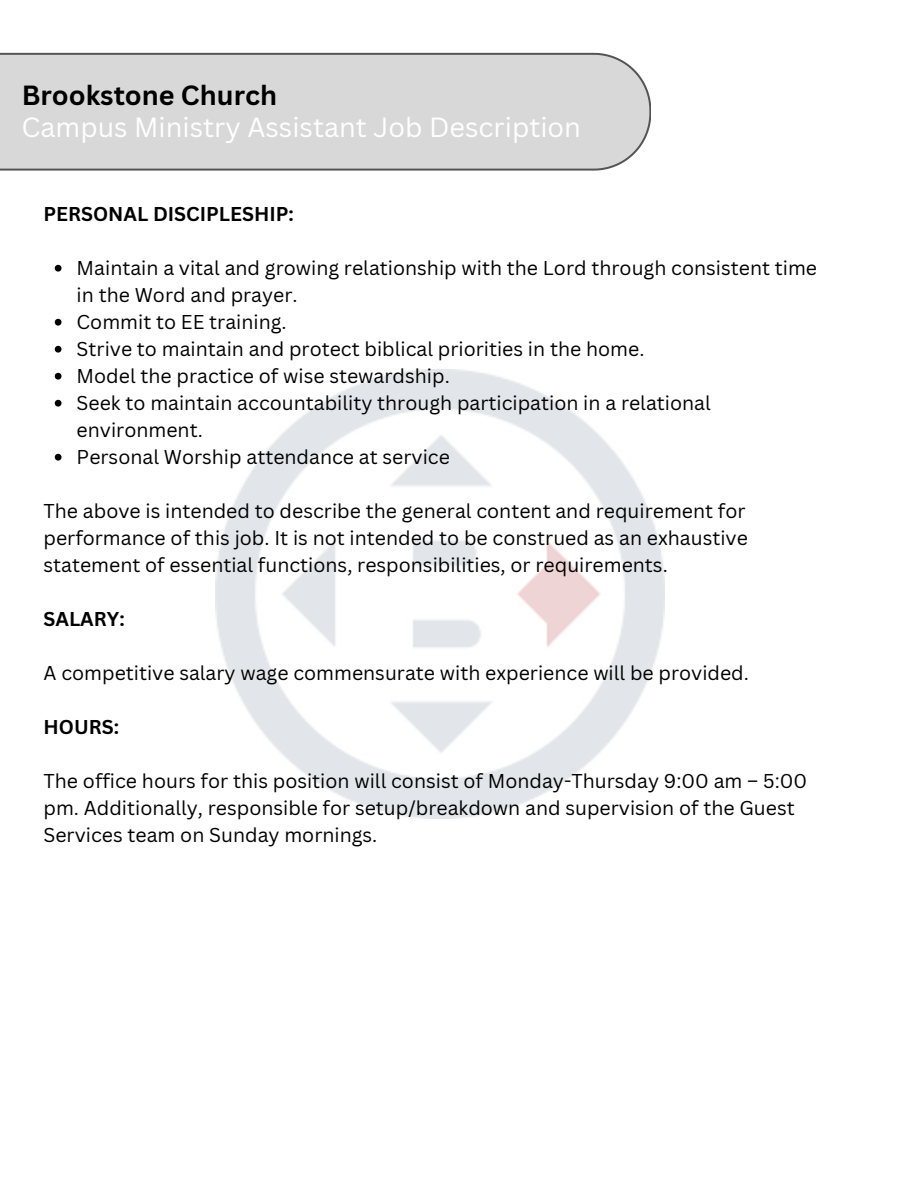
<style>
.page{position:relative;width:918px;height:1188px;background:#fff}
.page>*{position:absolute;margin:0;border:0;box-sizing:border-box;transform-origin:0 0}
.t1{font:27px "Canva Sans";color:#fff}
.t2{font:700 27px "Canva Sans";color:#000}
.t3{font:19.5px/27px "Canva Sans";color:#000}
.t4{font:700 19.5px "Canva Sans";color:#000}
</style>
<div class="page">
<div style="left:0;top:53px;width:651px;height:118px;background:#d8d8d8"></div>
<img style="left:215px;top:370px;width:449px;height:448px">
<svg style="left:55px;top:265px;width:7px;height:7px"></svg>
<svg style="left:55px;top:319px;width:7px;height:7px"></svg>
<svg style="left:55px;top:346px;width:7px;height:7px"></svg>
<svg style="left:55px;top:373px;width:7px;height:7px"></svg>
<svg style="left:55px;top:400px;width:7px;height:7px"></svg>
<svg style="left:55px;top:454px;width:7px;height:7px"></svg>
<h1 class="t2" style="left:22px;top:77px;width:257px">Brookstone Church</h1>
<p class="t1" style="left:22px;top:108px;width:561px">Campus Ministry Assistant Job Description</p>
<h2 class="t4" style="left:44px;top:200px;width:252px">PERSONAL DISCIPLESHIP:</h2>
<h3 class="t3" style="left:77px;top:254px;width:742px">Maintain a vital and growing relationship with the Lord through consistent time in the Word and prayer.</h3>
<p class="t3" style="left:77px;top:308px;width:212px">Commit to EE training.</p>
<p class="t3" style="left:77px;top:335px;width:569px">Strive to maintain and protect biblical priorities in the home.</p>
<p class="t3" style="left:77px;top:362px;width:375px">Model the practice of wise stewardship.</p>
<p class="t3" style="left:77px;top:389px;width:636px">Seek to maintain accountability through participation in a relational environment.</p>
<p class="t3" style="left:77px;top:443px;width:375px">Personal Worship attendance at service</p>
<p class="t3" style="left:44px;top:497px;width:706px">The above is intended to describe the general content and requirement for performance of this job. It is not intended to be construed as an exhaustive statement of essential functions, responsibilities, or requirements.</p>
<p class="t4" style="left:44px;top:605px;width:83px">SALARY:</p>
<h3 class="t3" style="left:44px;top:659px;width:707px">A competitive salary wage commensurate with experience will be provided.</h3>
<p class="t4" style="left:44px;top:713px;width:77px">HOURS:</p>
<h3 class="t3" style="left:44px;top:767px;width:765px">The office hours for this position will consist of Monday-Thursday 9:00 am – 5:00 pm. Additionally, responsible for setup/breakdown and supervision of the Guest<br>Services team on Sunday mornings.</h3>
</div>
